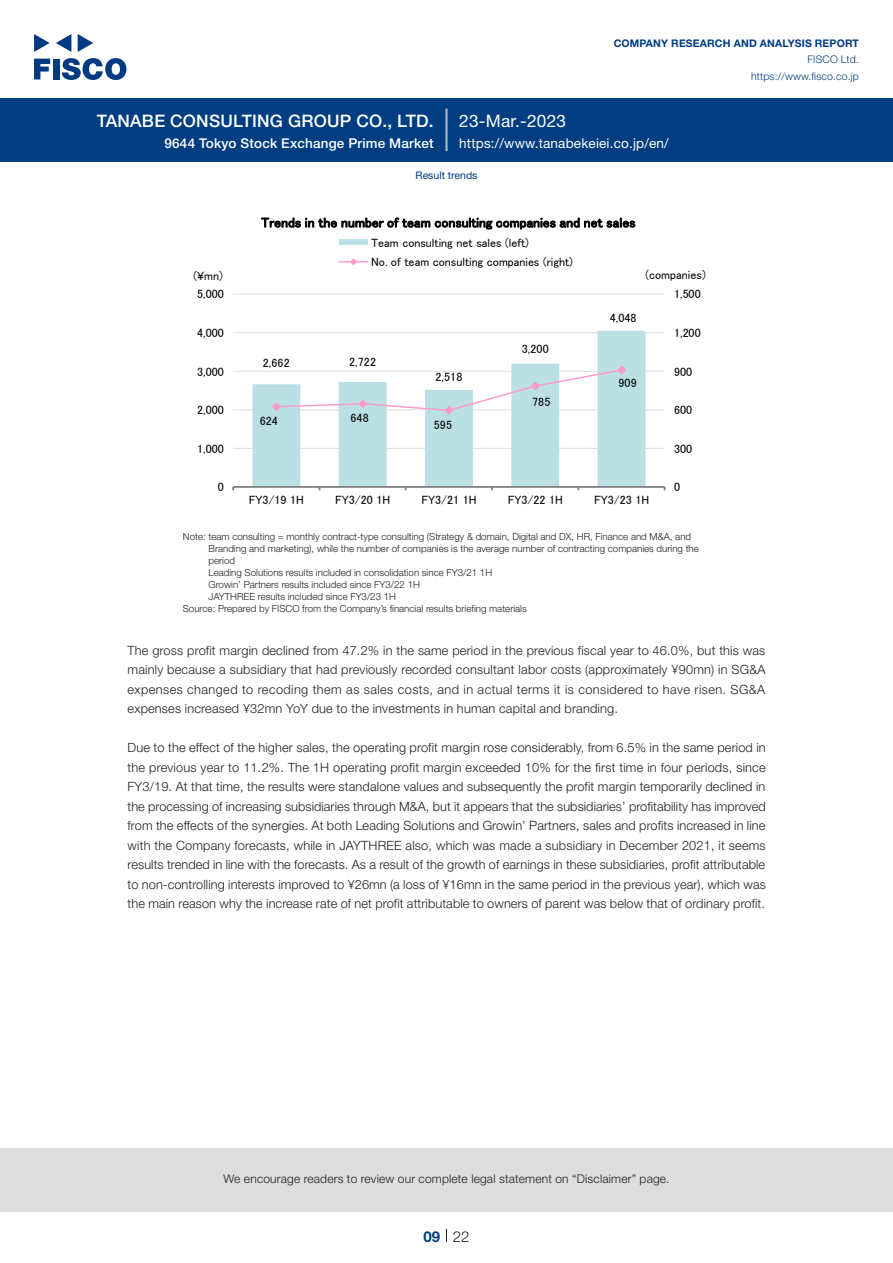
<style>
.page{position:relative;width:893px;height:1263px;background:#fff}
.page>*{position:absolute;margin:0;border:0;box-sizing:border-box;transform-origin:0 0}
.t1{font:500 17.25px "Helvetica Neue LT Std";letter-spacing:.015em;color:#fff}
.t2{font:17.25px "Helvetica Neue LT Std";letter-spacing:.015em;color:#fff}
.t3{font:300 15px "Helvetica Neue LT Std";color:#231f20}
.t4{font:700 15px "Helvetica Neue LT Std";color:#003d81}
.t5{font:13.5px "MS P Gothic";letter-spacing:.01em;color:#000}
.t6{font:13.5px "Helvetica Neue LT Std";letter-spacing:.015em;color:#fff}
.t7{font:500 13.5px "Helvetica Neue LT Std";letter-spacing:.015em;color:#fff}
.t8{font:300 12.75px/19.5px "Helvetica Neue LT Std";letter-spacing:.01em;color:#231f20;text-align:justify}
.t9{font:12.15px "MS P Gothic";letter-spacing:.005em;color:#000}
.t10{font:12px/19.4px "MS P Gothic";color:#000}
.t11{font:300 12px "Helvetica Neue LT Std";letter-spacing:.015em;color:#231f20}
.t12{font:700 10.5px "Helvetica Neue LT Std";letter-spacing:.015em;color:#003d81}
.t13{font:300 10.5px/16.5px "Helvetica Neue LT Std";letter-spacing:.015em;color:#003d81;text-align:right}
.t14{font:10.5px "Helvetica Neue LT Std";color:#003d81}
.t15{font:300 9.75px "Helvetica Neue LT Std";color:#231f20}
</style>
<div class="page">
<div style="left:0;top:1148px;width:893px;height:64px;background:#ddd"></div>
<svg style="left:34px;top:59px;width:16px;height:20px"></svg>
<div style="left:53px;top:59px;width:6px;height:20px;background:#003a83"></div>
<svg style="left:62px;top:58px;width:64px;height:22px"></svg>
<svg style="left:34px;top:34px;width:16px;height:18px"></svg>
<svg style="left:78px;top:34px;width:15px;height:18px"></svg>
<svg style="left:56px;top:34px;width:15px;height:18px"></svg>
<div style="left:0;top:98px;width:893px;height:64px;background:#003d81"></div>
<hr style="left:445px;top:109px;width:3px;height:42px;background:#b5b5b6">
<svg style="left:446px;top:1229px;width:1px;height:13px"></svg>
<hr style="left:233px;top:448px;width:432px;height:1px;background:#ddd">
<hr style="left:233px;top:409px;width:432px;height:1px;background:#ddd">
<hr style="left:233px;top:371px;width:432px;height:1px;background:#ddd">
<hr style="left:233px;top:332px;width:432px;height:1px;background:#ddd">
<hr style="left:233px;top:294px;width:432px;height:1px;background:#ddd">
<svg style="left:252px;top:331px;width:394px;height:155px"></svg>
<hr style="left:233px;top:486px;width:432px;height:2px;background:#808080">
<svg style="left:272px;top:365px;width:354px;height:50px"></svg>
<div style="left:339px;top:240px;width:29px;height:5px;background:#bbe0e3"></div>
<svg style="left:339px;top:258px;width:29px;height:7px"></svg>
<h1 class="t1" style="left:97px;top:110px;width:338px">TANABE CONSULTING GROUP CO., LTD.</h1>
<p class="t7" style="left:165px;top:135px;width:271px">9644 Tokyo Stock Exchange Prime Market</p>
<h1 class="t2" style="left:459px;top:110px;width:108px">23-Mar.-2023</h1>
<p class="t12" style="left:614px;top:37px;width:247px">COMPANY RESEARCH AND ANALYSIS REPORT</p>
<p class="t13" style="left:751px;top:51px;width:109px">FISCO Ltd. https://www.fisco.co j p.</p>
<p class="t6" style="left:459px;top:135px;width:211px">https://www.tanabekeiei.co j p. /en/</p>
<p class="t14" style="left:415px;top:169px;width:64px">Result trends</p>
<p class="t10" style="left:194px;top:266px;width:31px">¥( mn)</p>
<p class="t5" style="left:261px;top:216px;width:376px">Trends in the number of team consulting companies and net sales</p>
<p class="t10" style="left:371px;top:233px;width:203px">Team consulting net sales (left(<br>No. of team consulting companies (right(</p>
<p class="t10" style="left:645px;top:265px;width:62px">(companies(</p>
<p class="t10" style="left:197px;top:284px;width:28px">5,000</p>
<p class="t10" style="left:674px;top:284px;width:28px">1,500</p>
<p class="t10" style="left:610px;top:308px;width:28px">4,048</p>
<p class="t10" style="left:197px;top:323px;width:28px">4,000</p>
<p class="t10" style="left:674px;top:323px;width:28px">1,200</p>
<p class="t10" style="left:522px;top:339px;width:28px">3,200</p>
<p class="t10" style="left:197px;top:362px;width:28px">3,000</p>
<p class="t10" style="left:263px;top:352px;width:28px">2,662</p>
<p class="t10" style="left:349px;top:352px;width:28px">2,722</p>
<p class="t9" style="left:435px;top:371px;width:28px">2,518</p>
<p class="t10" style="left:618px;top:373px;width:20px">909</p>
<p class="t10" style="left:674px;top:362px;width:20px">900</p>
<p class="t10" style="left:197px;top:400px;width:28px">2,000</p>
<p class="t9" style="left:260px;top:414px;width:20px">624</p>
<p class="t10" style="left:350px;top:408px;width:20px">648</p>
<p class="t10" style="left:434px;top:415px;width:20px">595</p>
<p class="t10" style="left:532px;top:392px;width:20px">785</p>
<p class="t10" style="left:674px;top:400px;width:20px">600</p>
<p class="t10" style="left:197px;top:439px;width:28px">1,000</p>
<p class="t10" style="left:674px;top:439px;width:20px">300</p>
<p class="t10" style="left:218px;top:477px;width:8px">0</p>
<p class="t10" style="left:674px;top:477px;width:8px">0</p>
<p class="t10" style="left:249px;top:490px;width:57px">FY3/19 H1</p>
<p class="t10" style="left:335px;top:490px;width:57px">FY3/20 H1</p>
<p class="t10" style="left:421px;top:490px;width:57px">FY3/21 H1</p>
<p class="t10" style="left:508px;top:490px;width:57px">FY3/22 H1</p>
<p class="t10" style="left:594px;top:490px;width:57px">FY3/23 H1</p>
<p class="t15" style="left:183px;top:530px;width:510px">Note: team consulting = monthly contract-type consulting (Strategy &amp; domain, Digital and DX, HR, Finance and M&amp;A, and</p>
<p class="t15" style="left:208px;top:542px;width:492px">Branding and marketing ,) while the number of companies is the average number of contracting companies during the</p>
<p class="t15" style="left:208px;top:554px;width:28px">period</p>
<p class="t15" style="left:208px;top:566px;width:285px">Leading Solutions results included in consolidation since FY3/21 H1</p>
<p class="t15" style="left:208px;top:578px;width:213px">Growin’ Partners results included since FY3/22 H1</p>
<p class="t15" style="left:208px;top:590px;width:189px">JAYTHREE results included since FY3/23 H1</p>
<p class="t15" style="left:183px;top:602px;width:345px">Source: Prepared by FISCO from the Company s’ financial results briefing materials</p>
<p class="t8" style="left:128px;top:640px;width:639px">The gross profit margin declined from 47.2% in the same period in the previous fiscal year to 46.0%, but this was mainly because a subsidiary that had previously recorded consultant labor costs (approximately ¥90mn) in SG&amp;A expenses changed to recoding them as sales costs, and in actual terms isit considered to have risen. SG&amp;A expenses increased ¥32mn YoY due to the investments in human capital and branding.</p>
<p class="t8" style="left:128px;top:738px;width:640px">Due to the effect of the higher sales, the operating profit margin rose considerably, from 6.5% in the same period in the previous year to 11.2%. The H1 operating profit margin exceeded 10% for the first time in four periods, since FY3/19. At that time, the results were standalone values and subsequently the profit margin temporarily declined in the processing of increasing subsidiaries through M&amp;A, but it appears that the subsidiaries’ profitability has improved from the effects of the synergies. At both Leading Solutions and Growin’ Partners, sales and profits increased in line with the Company forecasts, while in JAYTHREE also, which was made a subsidiary in December 2021, it seems results trended in line with the forecasts. As a result of the growth of earnings in these subsidiaries, profit attributable to non-controlling interests improved to ¥26mn a( loss of ¥16mn in the same period in the previous year ,) which was the main reason why the increase rate of net profit attributable to owners of parent was below that of ordinary profit.</p>
<p class="t11" style="left:223px;top:1171px;width:448px">We encourage readers to review our complete legal statement on “Disclaimer” page.</p>
<p class="t4" style="left:423px;top:1227px;width:18px">09</p>
<p class="t3" style="left:453px;top:1227px;width:18px">22</p>
</div>
